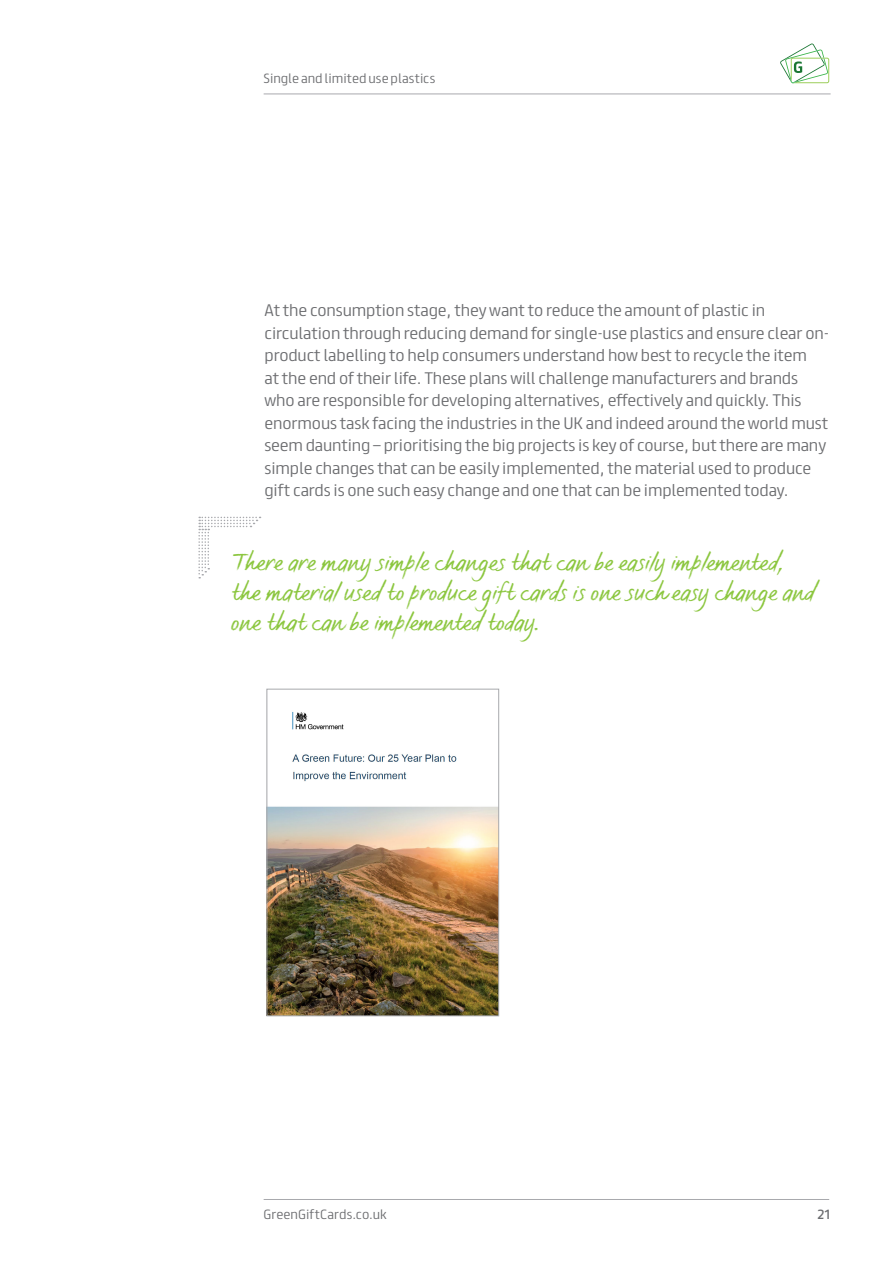
<style>
.page{position:relative;width:893px;height:1263px;background:#fff}
.page>*{position:absolute;margin:0;border:0;box-sizing:border-box;transform-origin:0 0}
.t1{font:24px/30px "FS Sammy";letter-spacing:-.01em;color:#8bc63e}
.t2{font:300 15px/22.5px "FS Truman";letter-spacing:-.005em;color:#6c6d70}
.t3{font:300 12px "FS Truman";letter-spacing:.005em;color:#6c6d70}
.t4{font:12px "FS Truman";color:#6c6d70}
</style>
<div class="page">
<svg style="left:780px;top:44px;width:49px;height:39px"></svg>
<hr style="left:264px;top:94px;width:567px;height:1px;background:#a8a9ad">
<hr style="left:264px;top:1199px;width:565px;height:1px;background:#a8a9ad">
<svg style="left:198px;top:517px;width:63px;height:61px"></svg>
<img style="left:269px;top:712px;width:228px;height:302px">
<div style="left:267px;top:689px;width:232px;height:327px;border:1px solid #a8a9ad"></div>
<p class="t3" style="left:264px;top:68px;width:173px">Single and limited use plastics</p>
<p class="t2" style="left:264px;top:298px;width:566px">At the consumption stage, they want to reduce the amount of plastic in circulation through reducing demand for single-use plastics and ensure clear on&shy;product labelling to help consumers understand how best to recycle the item<br>at the end of their life. These plans will challenge manufacturers and brands who are responsible for developing alternatives, effectively and quickly. This enormous task facing the industries in the UK and indeed around the world must seem daunting – prioritising the big projects is key of course, but there are many simple changes that can be easily implemented, the material used to produce gift cards is one such easy change and one that can be implemented today.</p>
<p class="t1" style="left:231px;top:547px;width:585px">There are many simple changes that can be easily implemented, the material used to produce gift cards is one such easy change and one that can be implemented today.</p>
<p class="t3" style="left:264px;top:1204px;width:124px">GreenGiftCards.co.uk</p>
<p class="t4" style="left:818px;top:1204px;width:14px">21</p>
</div>
